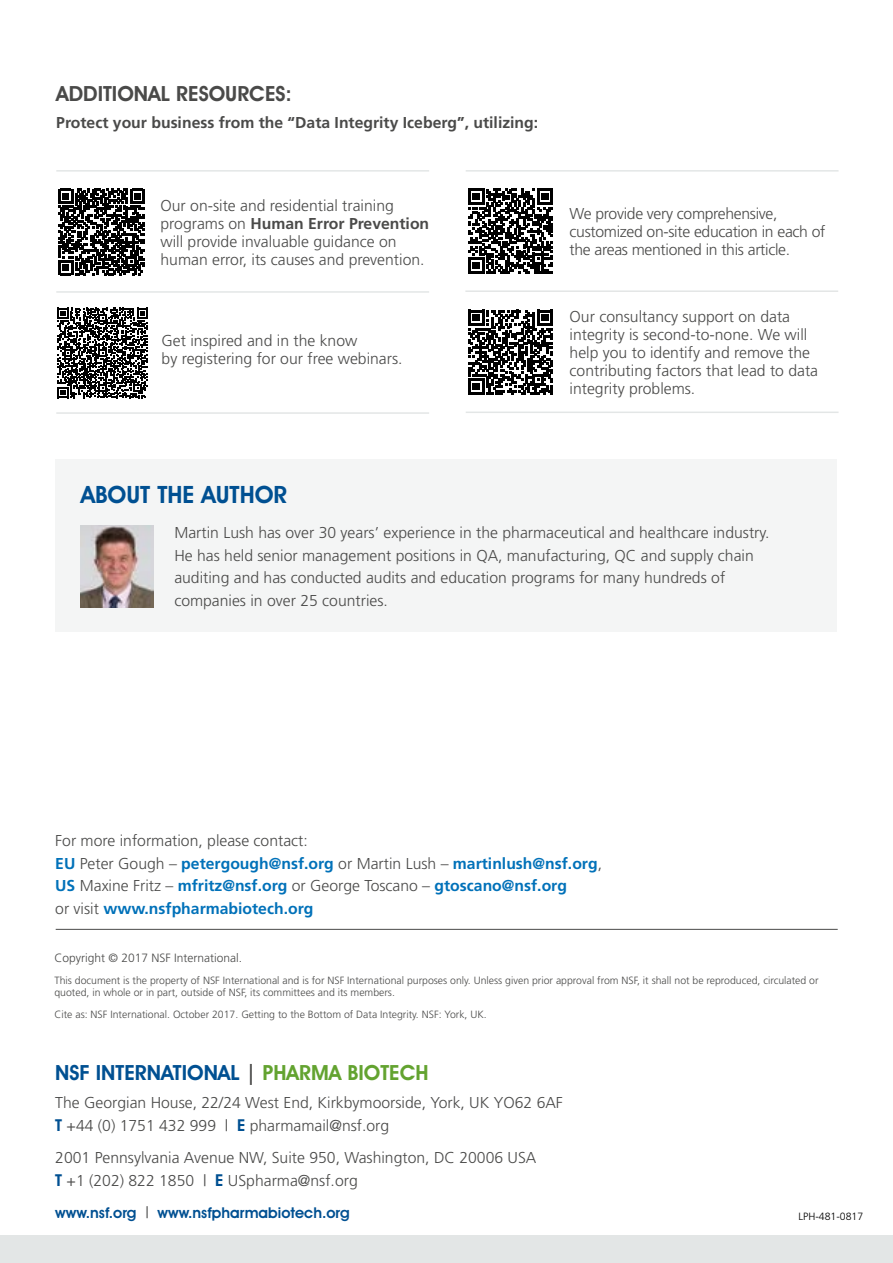
<style>
.page{position:relative;width:893px;height:1263px;background:#fff}
.page>*{position:absolute;margin:0;border:0;box-sizing:border-box;transform-origin:0 0}
.t1{font:600 24px "Avant Garde IT Cby BT";color:#005092}
.t2{font:600 21px "Avant Garde IT Cby BT";color:#005092}
.t3{font:600 21px "Avant Garde IT Cby BT";color:#4a4a49}
.t4{font:300 15.75px/18px "Frutiger";color:#4a4a49}
.t5{font:700 15.75px/22.5px "Frutiger";color:#0071b9}
.t6{font:300 15.75px/18px "Frutiger";letter-spacing:-.02em;color:#4a4a49}
.t7{font:700 15.75px "Frutiger";color:#4a4a49}
.t8{font:600 15px "Avant Garde IT Cby BT";color:#005092}
.t9{font:300 12px "Frutiger";color:#4a4a49}
.t10{font:300 10.5px/12.6px "Frutiger";color:#4a4a49}
.t11{font:300 10.5px "Frutiger";color:#000}
.s1{font-weight:700}
.s2{font-weight:300;color:#4a4a49}
.s3{color:#4a4a49}
.s4{color:#63a330}
.s5{font-family:"Avant Garde IT Cby BT";font-weight:600;font-size:16.5px;color:#005092}
.s6{font-family:"Frutiger";font-weight:300;font-size:15.75px;color:#4a4a49}
</style>
<div class="page">
<div style="left:0;top:1236px;width:893px;height:27px;background:#e3e6e6"></div>
<hr style="left:56px;top:929px;width:782px;height:1px;background:#4a4a49">
<hr style="left:466px;top:412px;width:372px;height:1px;background:#e3e6e6">
<hr style="left:56px;top:170px;width:373px;height:2px;background:#e3e6e6">
<hr style="left:466px;top:170px;width:372px;height:2px;background:#e3e6e6">
<hr style="left:56px;top:291px;width:373px;height:2px;background:#e3e6e6">
<hr style="left:56px;top:412px;width:373px;height:2px;background:#e3e6e6">
<hr style="left:465px;top:290px;width:373px;height:2px;background:#e3e6e6">
<svg style="left:58px;top:189px;width:87px;height:86px"></svg>
<svg style="left:57px;top:308px;width:91px;height:90px"></svg>
<svg style="left:468px;top:189px;width:85px;height:85px"></svg>
<svg style="left:468px;top:310px;width:85px;height:85px"></svg>
<div style="left:55px;top:459px;width:781px;height:172px;background:#f4f5f5"></div>
<img style="left:81px;top:525px;width:72px;height:82px">
<h2 class="t3" style="left:56px;top:81px;width:237px">ADDITIONAL RESOURCES:</h2>
<p class="t7" style="left:56px;top:113px;width:483px">Protect your business from the “Data Integrity Iceberg”, utilizing:</p>
<p class="t4" style="left:161px;top:196px;width:270px">Our on-site and residential training programs on <span class="s1">Human Error Prevention </span>will provide invaluable guidance on human error, its causes and prevention.</p>
<p class="t4" style="left:162px;top:331px;width:242px">Get inspired and in the know<br>by registering for our free webinars.</p>
<p class="t6" style="left:570px;top:204px;width:257px">We provide very comprehensive, customized on-site education in each of the areas mentioned in this article.</p>
<p class="t4" style="left:570px;top:307px;width:250px">Our consultancy support on data integrity is second-to-none. We will help you to identify and remove the contributing factors that lead to data integrity problems.</p>
<h1 class="t1" style="left:81px;top:480px;width:208px">ABOUT THE AUTHOR</h1>
<p class="t4" style="left:174px;top:522px;width:597px;line-height:22.5px">Martin Lush has over 30 years’ experience in the pharmaceutical and healthcare industry.<br>He has held senior management positions in QA, manufacturing, QC and supply chain auditing and has conducted audits and education programs for many hundreds of companies in over 25 countries.</p>
<p class="t5" style="left:55px;top:829px;width:548px"><span class="s2">For more information, please contact:<br></span>EU <span class="s2">Peter Gough –</span> petergough@nsf.org <span class="s2">or Martin Lush –</span> martinlush@nsf.org<span class="s2">, </span>US <span class="s2">Maxine Fritz –</span> mfritz@nsf.org <span class="s2">or George Toscano –</span> gtoscano@nsf.org<br><span class="s2">or visit</span> www.nsfpharmabiotech.org</p>
<p class="t9" style="left:54px;top:951px;width:189px">Copyright © 2017 NSF International.</p>
<p class="t10" style="left:54px;top:974px;width:766px">This document is the property of NSF International and is for NSF International purposes only. Unless given prior approval from NSF, it shall not be reproduced, circulated or quoted, in whole or in part, outside of NSF, its committees and its members.</p>
<p class="t10" style="left:54px;top:1008px;width:434px">Cite as: NSF International. October 2017. Getting to the Bottom of Data Integrity. NSF: York, UK.</p>
<h2 class="t2" style="left:55px;top:1060px;width:375px">NSF INTERNATIONAL <span class="s3">|</span> <span class="s4">PHARMA BIOTECH</span></h2>
<p class="t4" style="left:55px;top:1091px;width:509px;line-height:22.8px">The Georgian House, 22/24 West End, Kirkbymoorside, York, UK YO62 6AF<br><span class="s5">T</span> +44 (0) 1751 432 999 | <span class="s5">E</span> pharmamail@nsf.org</p>
<p class="t4" style="left:55px;top:1146px;width:483px;line-height:22.8px">2001 Pennsylvania Avenue NW, Suite 950, Washington, DC 20006 USA<br><span class="s5">T</span> +1 (202) 822 1850 | <span class="s5">E</span> USpharma@nsf.org</p>
<p class="t8" style="left:55px;top:1204px;width:296px">www.nsf.org <span class="s6">|</span> www.nsfpharmabiotech.org</p>
<p class="t11" style="left:798px;top:1210px;width:66px">LPH-481-0817</p>
</div>
